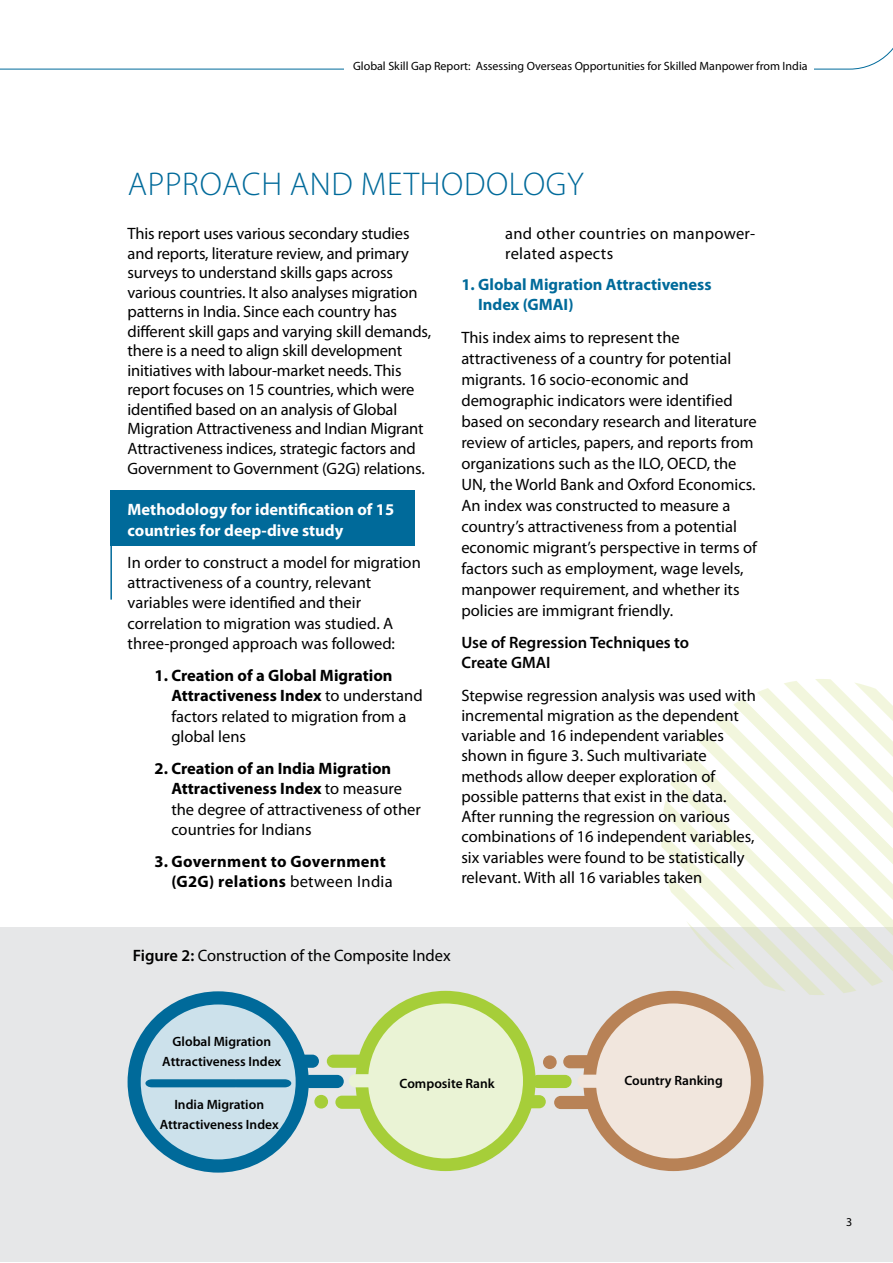
<style>
.page{position:relative;width:893px;height:1263px;background:#fff}
.page>*{position:absolute;margin:0;border:0;box-sizing:border-box;transform-origin:0 0}
.t1{font:300 33px "Myriad Pro";letter-spacing:.02em;color:#006a9a}
.t2{font:16.5px/20.2px "Myriad Pro";color:#000}
.t3{font:700 16.5px/20.2px "Myriad Pro";color:#fff}
.t4{font:700 16.5px/20.2px "Myriad Pro";letter-spacing:.02em;color:#000}
.t5{font:16.5px/19.5px "Myriad Pro";letter-spacing:.02em;color:#000}
.t6{font:700 16.5px/19.5px "Myriad Pro";color:#006a9a}
.t7{font:600 16.5px/20.2px "Myriad Pro";color:#000}
.t8{font:600 13.5px/20.2px "Myriad Pro";color:#000;text-align:center}
.t9{font:12px "Myriad Pro";color:#000}
.s1{font-weight:700}
.s2{font-weight:400}
.s3{font-weight:600}
</style>
<div class="page">
<div style="left:0;top:927px;width:893px;height:335px;background:#e6e7e8"></div>
<svg style="left:661px;top:679px;width:232px;height:316px"></svg>
<div style="left:110px;top:490px;width:304px;height:56px;background:#006a9a"></div>
<hr style="left:110px;top:541px;width:2px;height:59px;background:#006a9a">
<div style="left:128px;top:991px;width:181px;height:181px;background:#006a9a;border-radius:50%"></div>
<div style="left:355px;top:991px;width:181px;height:180px;background:#a6ce39;border-radius:50%"></div>
<div style="left:583px;top:991px;width:180px;height:180px;background:#b88256;border-radius:50%"></div>
<div style="left:303px;top:1075px;width:41px;height:13px;background:#006a9a;border-radius:7px"></div>
<div style="left:279px;top:1054px;width:40px;height:14px;background:#006a9a;border-radius:7px"></div>
<div style="left:505px;top:1095px;width:41px;height:13px;background:#a6ce39;border-radius:7px"></div>
<div style="left:554px;top:1096px;width:40px;height:13px;background:#b88256;border-radius:7px"></div>
<div style="left:335px;top:1096px;width:41px;height:13px;background:#a6ce39;border-radius:7px"></div>
<div style="left:531px;top:1075px;width:41px;height:13px;background:#a6ce39;border-radius:7px"></div>
<div style="left:563px;top:1055px;width:40px;height:13px;background:#b88256;border-radius:7px"></div>
<div style="left:327px;top:1054px;width:40px;height:14px;background:#a6ce39;border-radius:7px"></div>
<div style="left:349px;top:1074px;width:40px;height:13px;background:#eaf3d5;border-radius:7px"></div>
<div style="left:314px;top:1095px;width:14px;height:13px;background:#a6ce39;border-radius:50%"></div>
<div style="left:543px;top:1055px;width:14px;height:14px;background:#b88256;border-radius:50%"></div>
<div style="left:141px;top:1004px;width:155px;height:155px;background:#cce1eb;border-radius:50%"></div>
<div style="left:368px;top:1003px;width:155px;height:155px;background:#eaf3d5;border-radius:50%"></div>
<div style="left:596px;top:1003px;width:155px;height:155px;background:#f1e6dd;border-radius:50%"></div>
<div style="left:577px;top:1074px;width:41px;height:14px;background:#f1e6dd;border-radius:7px"></div>
<svg style="left:145px;top:1079px;width:146px;height:8px"></svg>
<svg style="left:0;top:48px;width:893px;height:22px"></svg>
<div style="left:344px;top:56px;width:470px;height:18px;background:#fff"></div>
<p class="t9" style="left:353px;top:59px;width:456px">Global Skill Gap Report: Assessing Overseas Opportunities for Skilled Manpower from India</p>
<h1 class="t1" style="left:128px;top:164px;width:457px">APPROACH AND METHODOLOGY</h1>
<p class="t5" style="left:505px;top:224px;width:252px">and other countries on manpower&shy;related aspects</p>
<p class="t6" style="left:478px;top:274px;width:235px;text-indent:-17px">1. Global Migration Attractiveness<br>Index (GMAI)</p>
<p class="t2" style="left:461px;top:326px;width:297px;line-height:21px">This index aims to represent the attractiveness of a country for potential migrants. 16 socio-economic and demographic indicators were identified based on secondary research and literature review of articles, papers, and reports from organizations such as the ILO, OECD, the UN, the World Bank and Oxford Economics.<br>An index was constructed to measure a country’s attractiveness from a potential economic migrant’s perspective in terms of factors such as employment, wage levels, manpower requirement, and whether its policies are immigrant friendly.</p>
<p class="t7" style="left:461px;top:632px;width:229px">Use of Regression Techniques to<br>Create GMAI</p>
<p class="t2" style="left:461px;top:685px;width:296px">Stepwise regression analysis was used with incremental migration as the dependent variable and 16 independent variables shown in figure 3. Such multivariate methods allow deeper exploration of possible patterns that exist in the data.<br>After running the regression on various combinations of 16 independent variables, six variables were found to be statistically relevant. With all 16 variables taken</p>
<p class="t2" style="left:128px;top:224px;width:305px;line-height:19.5px">This report uses various secondary studies and reports, literature review, and primary surveys to understand skills gaps across various countries. It also analyses migration patterns in India. Since each country has different skill gaps and varying skill demands, there is a need to align skill development initiatives with labour-market needs. This report focuses on 15 countries, which were identified based on an analysis of Global Migration Attractiveness and Indian Migrant Attractiveness indices, strategic factors and Government to Government (G2G) relations.</p>
<p class="t3" style="left:128px;top:499px;width:268px">Methodology for identification of 15 countries for deep-dive study</p>
<p class="t2" style="left:128px;top:552px;width:295px">In order to construct a model for migration attractiveness of a country, relevant variables were identified and their correlation to migration was studied. A three-pronged approach was followed:</p>
<p class="t2" style="left:171px;top:665px;width:253px;text-indent:-17px"><span class="s1">1. Creation of a Global Migration<br>Attractiveness Index</span> to understand factors related to migration from a global lens</p>
<p class="t2" style="left:171px;top:758px;width:251px;text-indent:-17px"><span class="s1">2. Creation of an India Migration<br>Attractiveness Index</span> to measure the degree of attractiveness of other countries for Indians</p>
<p class="t4" style="left:171px;top:851px;width:223px;text-indent:-17px">3. Government to Government (G2G) relations <span class="s2">between India</span></p>
<p class="t2" style="left:133px;top:945px;width:320px"><span class="s3">Figure 2:</span> Construction of the Composite Index</p>
<p class="t8" style="left:162px;top:1030px;width:120px">Global Migration<br>Attractiveness Index</p>
<p class="t8" style="left:160px;top:1094px;width:120px">India Migration<br>Attractiveness Index</p>
<p class="t8" style="left:400px;top:1073px;width:97px">Composite Rank</p>
<p class="t8" style="left:624px;top:1070px;width:100px">Country Ranking</p>
<p class="t9" style="left:846px;top:1215px;width:8px">3</p>
</div>
